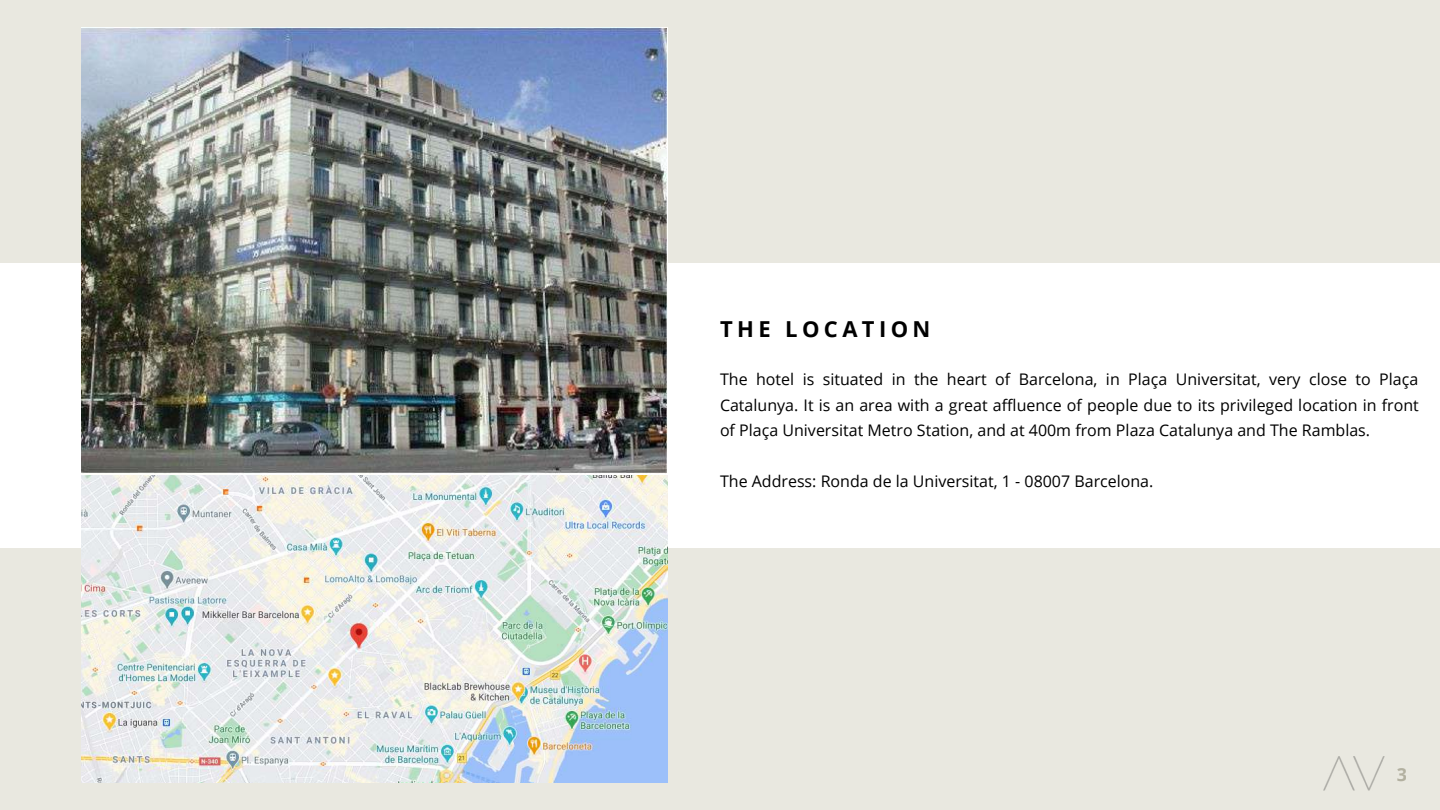
<style>
.page{position:relative;width:1440px;height:810px;background:#e9e8e0}
.page>*{position:absolute;margin:0;border:0;box-sizing:border-box;transform-origin:0 0}
.t1{font:700 22px "Open Sans";letter-spacing:.2em;color:#000}
.t2{font:700 18px "Open Sans";color:#9b9884}
.t3{font:16px/25.5px "Open Sans";color:#000;text-align:justify}
</style>
<div class="page">
<div style="left:0;top:263px;width:1439px;height:284px;background:#fff"></div>
<img style="left:1324px;top:756px;width:61px;height:35px">
<img style="left:81px;top:27px;width:587px;height:756px">
<h1 class="t1" style="left:720px;top:313px;width:212px">THE LOCATION</h1>
<p class="t3" style="left:720px;top:366px;width:700px">The hotel is situated in the heart of Barcelona, in Plaça Universitat, very close to Plaça Catalunya. It is an area with a great affluence of people due to its privileged location in front of Plaça Universitat Metro Station, and at 400m from Plaza Catalunya and The Ramblas.</p>
<p class="t3" style="left:720px;top:468px;width:435px">The Address: Ronda de la Universitat, 1 - 08007 Barcelona.</p>
<p class="t2" style="left:1396px;top:762px;width:12px">3</p>
</div>
